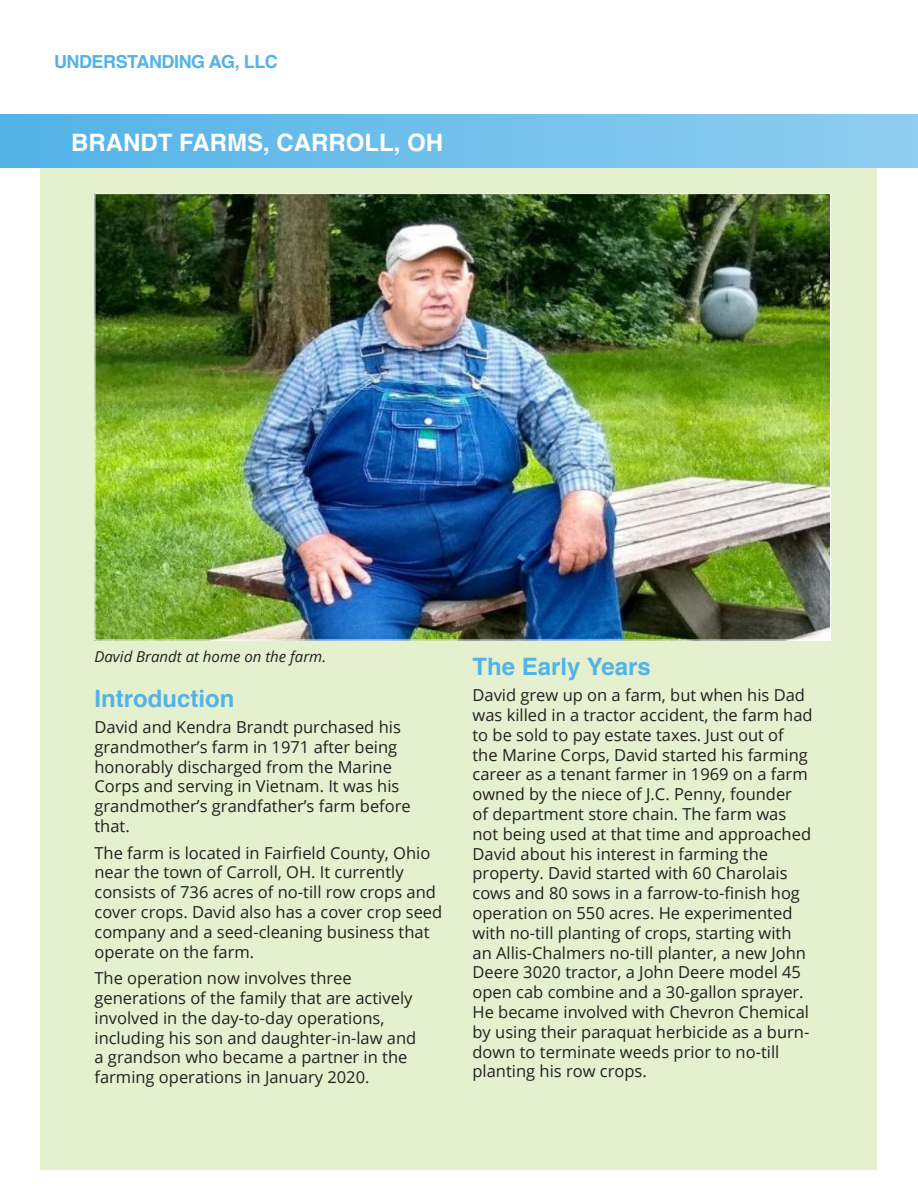
<style>
.page{position:relative;width:918px;height:1188px;background:#fff}
.page>*{position:absolute;margin:0;border:0;box-sizing:border-box;transform-origin:0 0}
.t1{font:700 24px "Helvetica";color:#fff}
.Body_Style{font:700 24px "Helvetica";color:#53b3e8}
.Subheader__UA{font:700 24px "Helvetica";color:#53b3e8}
.t2{font:700 18px "Helvetica";letter-spacing:-.025em;color:#53b3e8}
.Body_Style-2{font:16.5px/19.8px "Open Sans";color:#231f20}
.t3{font:italic 15px "Open Sans";color:#231f20}
</style>
<div class="page">
<div style="left:40px;top:168px;width:838px;height:1002px;background:#e5f1ce"></div>
<div style="left:0;top:114px;width:918px;height:54px;background:linear-gradient(to right,#52b2e7,#90cef0)"></div>
<img style="left:96px;top:195px;width:733px;height:443px">
<p class="t2" style="left:54px;top:47px;width:225px">UNDERSTANDING AG, LLC</p>
<p class="t1" style="left:71px;top:123px;width:373px">BRANDT FARMS, CARROLL, OH</p>
<p class="t3" style="left:94px;top:646px;width:233px">David Brandt at home on the farm.</p>
<p class="Body_Style" style="left:472px;top:647px;width:180px">The Early Years</p>
<p class="Body_Style-2" style="left:472px;top:685px;width:342px">David grew up on a farm, but when his Dad was killed in a tractor accident, the farm had to be sold to pay estate taxes. Just out of the Marine Corps, David started his farming career as a tenant farmer in 1969 on a farm owned by the niece of J.C. Penny, founder<br>of department store chain. The farm was not being used at that time and approached David about his interest in farming the property. David started with 60 Charolais cows and 80 sows in a farrow-to-finish hog operation on 550 acres. He experimented with no-till planting of crops, starting with an Allis-Chalmers no-till planter, a new John Deere 3020 tractor, a John Deere model 45 open cab combine and a 30-gallon sprayer.<br>He became involved with Chevron Chemical by using their paraquat herbicide as a burn&shy;down to terminate weeds prior to no-till planting his row crops.</p>
<p class="Subheader__UA" style="left:94px;top:679px;width:141px">Introduction</p>
<p class="Body_Style-2" style="left:94px;top:717px;width:318px">David and Kendra Brandt purchased his grandmother’s farm in 1971 after being honorably discharged from the Marine Corps and serving in Vietnam. It was his grandmother’s grandfather’s farm before that.</p>
<p class="Body_Style-2" style="left:94px;top:842px;width:349px">The farm is located in Fairfield County, Ohio near the town of Carroll, OH. It currently consists of 736 acres of no-till row crops and cover crops. David also has a cover crop seed company and a seed-cleaning business that operate on the farm.</p>
<p class="Body_Style-2" style="left:94px;top:968px;width:323px">The operation now involves three generations of the family that are actively involved in the day-to-day operations, including his son and daughter-in-law and a grandson who became a partner in the farming operations in January 2020.</p>
</div>
